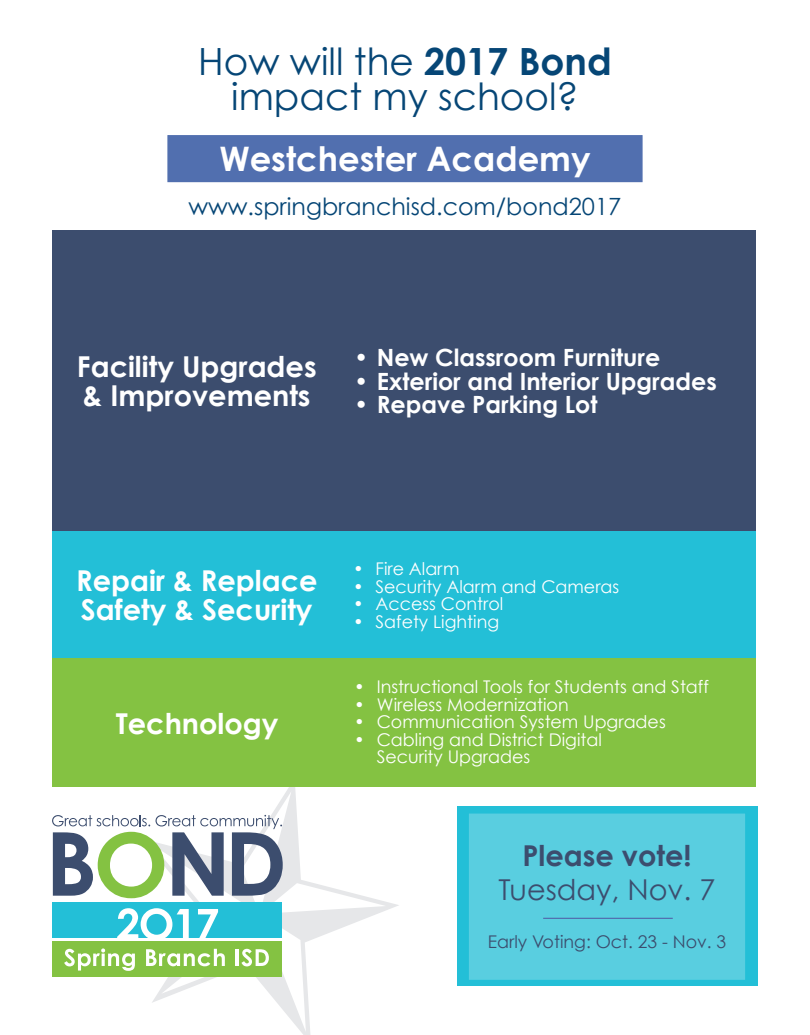
<style>
.page{position:relative;width:810px;height:1035px;background:#fff}
.page>*{position:absolute;margin:0;border:0;box-sizing:border-box;transform-origin:0 0}
.t1{font:37.5px/35px "Century Gothic";color:#064676;text-align:center}
.t2{font:700 33.75px "Century Gothic";color:#fff}
.t3{font:700 28.75px/28.8px "Century Gothic";color:#fff}
.t4{font:28.75px "Century Gothic";color:#3c4d6e}
.t5{font:700 28.75px "Century Gothic";color:#3c4d6e}
.t6{font:700 23.75px "Century Gothic";color:#fff}
.t7{font:23.75px "Century Gothic";color:#064676}
.t8{font:17.5px/17.5px "Century Gothic";color:#fff}
.t9{font:17.5px "Century Gothic";color:#3c4d6e}
.s1{font-weight:700}
</style>
<div class="page">
<svg style="left:152px;top:787px;width:247px;height:248px"></svg>
<div style="left:131px;top:904px;width:150px;height:44px;background:#fff"></div>
<div style="left:167px;top:135px;width:476px;height:47px;background:#516faf;border:1px solid #516faf"></div>
<div style="left:52px;top:230px;width:704px;height:301px;background:#3c4d6e"></div>
<div style="left:457px;top:806px;width:300px;height:180px;background:#23bfd7"></div>
<div style="left:469px;top:814px;width:276px;height:166px;background:#59cee0"></div>
<hr style="left:543px;top:918px;width:130px;height:1px;background:#516faf">
<div style="left:52px;top:531px;width:704px;height:128px;background:#23bfd7"></div>
<div style="left:52px;top:659px;width:704px;height:128px;background:#84c242"></div>
<div style="left:53px;top:902px;width:229px;height:36px;background:#23bfd7"></div>
<svg style="left:117px;top:908px;width:72px;height:30px"></svg>
<svg style="left:198px;top:909px;width:20px;height:29px"></svg>
<div style="left:53px;top:941px;width:229px;height:36px;background:#84c242"></div>
<svg style="left:64px;top:948px;width:71px;height:23px"></svg>
<svg style="left:146px;top:949px;width:79px;height:17px"></svg>
<hr style="left:236px;top:949px;width:3px;height:17px;background:#fff">
<svg style="left:241px;top:949px;width:28px;height:17px"></svg>
<svg style="left:52px;top:815px;width:231px;height:83px"></svg>
<h1 class="t1" style="left:198px;top:44px;width:415px">How will the <span class="s1">2017 Bond </span>impact my school?</h1>
<h2 class="t2" style="left:219px;top:138px;width:373px">Westchester Academy</h2>
<h3 class="t7" style="left:188px;top:192px;width:435px">www.springbranchisd.com/bond2017</h3>
<p class="t3" style="left:77px;top:352px;width:241px">Facility Upgrades</p>
<p class="t3" style="left:83px;top:380px;width:229px">&amp; Improvements</p>
<p class="t6" style="left:354px;top:342px;width:308px">• New Classroom Furniture</p>
<p class="t6" style="left:354px;top:366px;width:364px">• Exterior and Interior Upgrades</p>
<p class="t6" style="left:354px;top:390px;width:245px">• Repave Parking Lot</p>
<p class="t3" style="left:76px;top:566px;width:243px">Repair &amp; Replace<br>Safety &amp; Security</p>
<p class="t3" style="left:116px;top:708px;width:164px">Technology</p>
<p class="t8" style="left:353px;top:560px;width:108px">• Fire Alarm</p>
<p class="t8" style="left:353px;top:578px;width:268px">• Security Alarm and Cameras</p>
<p class="t8" style="left:353px;top:595px;width:152px">• Access Control</p>
<p class="t8" style="left:353px;top:613px;width:148px">• Safety Lighting</p>
<p class="t8" style="left:354px;top:678px;width:356px">• Instructional Tools for Students and Staff</p>
<p class="t8" style="left:354px;top:696px;width:216px">• Wireless Modernization</p>
<p class="t8" style="left:354px;top:713px;width:313px">• Communication System Upgrades</p>
<p class="t8" style="left:377px;top:731px;width:227px;text-indent:-22px">• Cabling and District Digital<br>Security Upgrades</p>
<p class="t5" style="left:522px;top:837px;width:171px">Please vote!</p>
<p class="t4" style="left:499px;top:873px;width:218px">Tuesday, Nov. 7</p>
<p class="t9" style="left:488px;top:931px;width:240px">Early Voting: Oct. 23 - Nov. 3</p>
</div>
